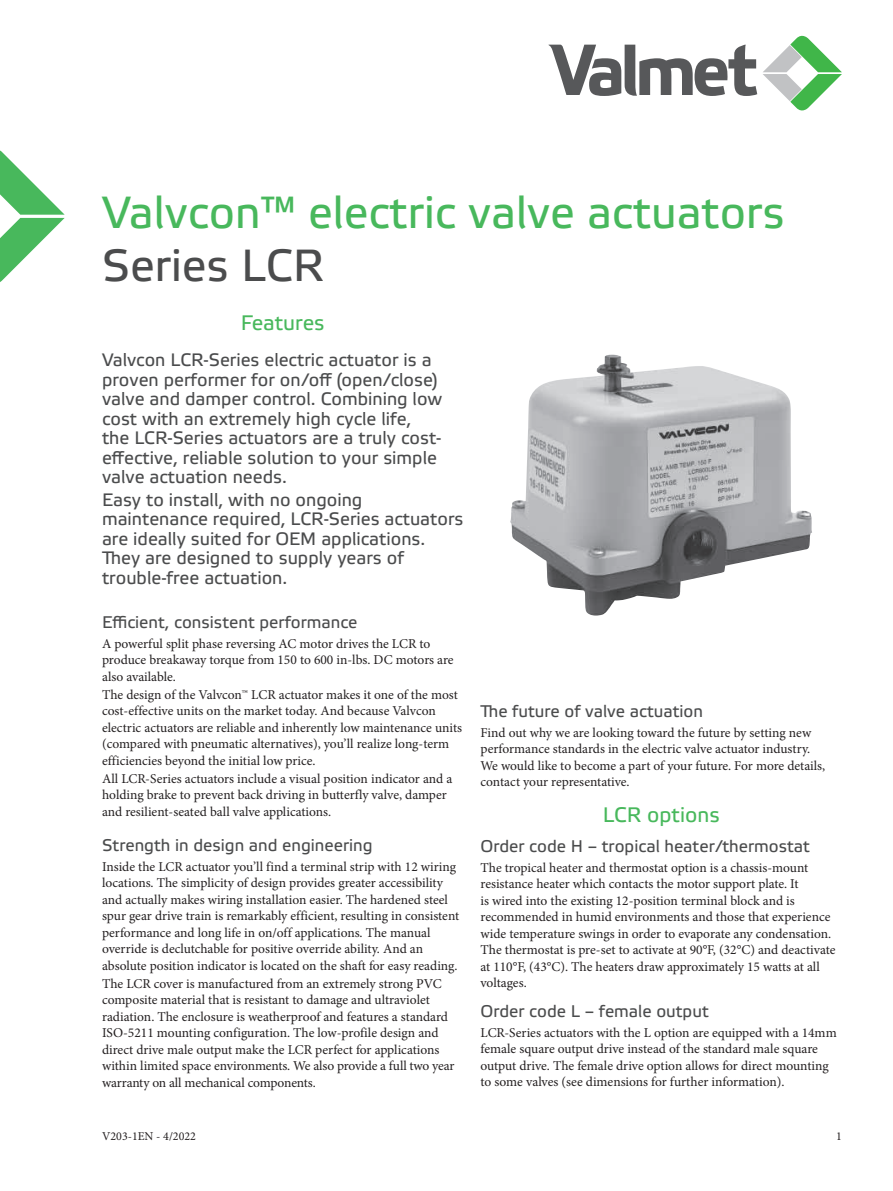
<style>
.page{position:relative;width:893px;height:1191px;background:#fff}
.page>*{position:absolute;margin:0;border:0;box-sizing:border-box;transform-origin:0 0}
.t1{font:45px "Etelka Text Pro";color:#48b85c}
.t2{font:45px "Etelka Text Pro";color:#4b4c4d}
.t3{font:21px "Etelka Text Pro";color:#48b85c}
.t4{font:18px/19.5px "Etelka Text Pro";color:#4b4c4d}
.t5{font:16.8px "Etelka Text Pro";color:#4b4c4d}
.t6{font:13.5px/16.5px "Minion Pro";letter-spacing:-.005em;color:#231f20}
.t7{font:12px "Minion Pro";color:#231f20}
</style>
<div class="page">
<svg style="left:549px;top:45px;width:208px;height:51px"></svg>
<svg style="left:763px;top:35px;width:79px;height:76px"></svg>
<svg style="left:0;top:150px;width:65px;height:132px"></svg>
<img style="left:510px;top:354px;width:302px;height:261px">
<h1 class="t1" style="left:102px;top:188px;width:684px">Valvcon™ electric valve actuators</h1>
<h1 class="t2" style="left:102px;top:241px;width:223px">Series LCR</h1>
<h2 class="t3" style="left:241px;top:311px;width:85px">Features</h2>
<p class="t4" style="left:102px;top:351px;width:342px">Valvcon LCR-Series electric actuator is a proven performer for on/off (open/close) valve and damper control. Combining low cost with an extremely high cycle life, the LCR-Series actuators are a truly cost&shy;effective, reliable solution to your simple valve actuation needs.</p>
<h3 class="t4" style="left:102px;top:491px;width:363px">Easy to install, with no ongoing maintenance required, LCR-Series actuators are ideally suited for OEM applications.<br>They are designed to supply years of trouble-free actuation.</h3>
<p class="t5" style="left:102px;top:613px;width:257px">Efficient, consistent performance</p>
<p class="t6" style="left:102px;top:635px;width:353px">A powerful split phase reversing AC motor drives the LCR to produce breakaway torque from 150 to 600 in-lbs. DC motors are also available.</p>
<p class="t6" style="left:102px;top:686px;width:362px">The design of the Valvcon™ LCR actuator makes it one of the most cost-effective units on the market today. And because Valvcon electric actuators are reliable and inherently low maintenance units (compared with pneumatic alternatives), you’ll realize long-term efficiencies beyond the initial low price.</p>
<p class="t6" style="left:102px;top:770px;width:352px">All LCR-Series actuators include a visual position indicator and a holding brake to prevent back driving in butterfly valve, damper and resilient-seated ball valve applications.</p>
<p class="t5" style="left:102px;top:836px;width:272px">Strength in design and engineering</p>
<p class="t6" style="left:102px;top:858px;width:359px">Inside the LCR actuator you’ll find a terminal strip with 12 wiring locations. The simplicity of design provides greater accessibility and actually makes wiring installation easier. The hardened steel spur gear drive train is remarkably efficient, resulting in consistent performance and long life in on/off applications. The manual override is declutchable for positive override ability. And an absolute position indicator is located on the shaft for easy reading.</p>
<p class="t6" style="left:102px;top:975px;width:354px">The LCR cover is manufactured from an extremely strong PVC composite material that is resistant to damage and ultraviolet radiation. The enclosure is weatherproof and features a standard ISO-5211 mounting configuration. The low-profile design and direct drive male output make the LCR perfect for applications within limited space environments. We also provide a full two year warranty on all mechanical components.</p>
<p class="t5" style="left:480px;top:702px;width:224px">The future of valve actuation</p>
<p class="t6" style="left:480px;top:724px;width:346px">Find out why we are looking toward the future by setting new performance standards in the electric valve actuator industry.<br>We would like to become a part of your future. For more details, contact your representative.</p>
<h2 class="t3" style="left:603px;top:803px;width:119px">LCR options</h2>
<p class="t5" style="left:480px;top:837px;width:331px">Order code H – tropical heater/thermostat</p>
<p class="t6" style="left:480px;top:859px;width:356px">The tropical heater and thermostat option is a chassis-mount resistance heater which contacts the motor support plate. It<br>is wired into the existing 12-position terminal block and is recommended in humid environments and those that experience wide temperature swings in order to evaporate any condensation.<br>The thermostat is pre-set to activate at 90°F, (32°C) and deactivate at 110°F, (43°C). The heaters draw approximately 15 watts at all voltages.</p>
<p class="t5" style="left:480px;top:1002px;width:230px">Order code L – female output</p>
<p class="t6" style="left:480px;top:1024px;width:358px">LCR-Series actuators with the L option are equipped with a 14mm female square output drive instead of the standard male square output drive. The female drive option allows for direct mounting to some valves (see dimensions for further information).</p>
<p class="t7" style="left:102px;top:1128px;width:95px">V203-1EN - 4/2022</p>
<p class="t7" style="left:836px;top:1128px;width:7px">1</p>
</div>
